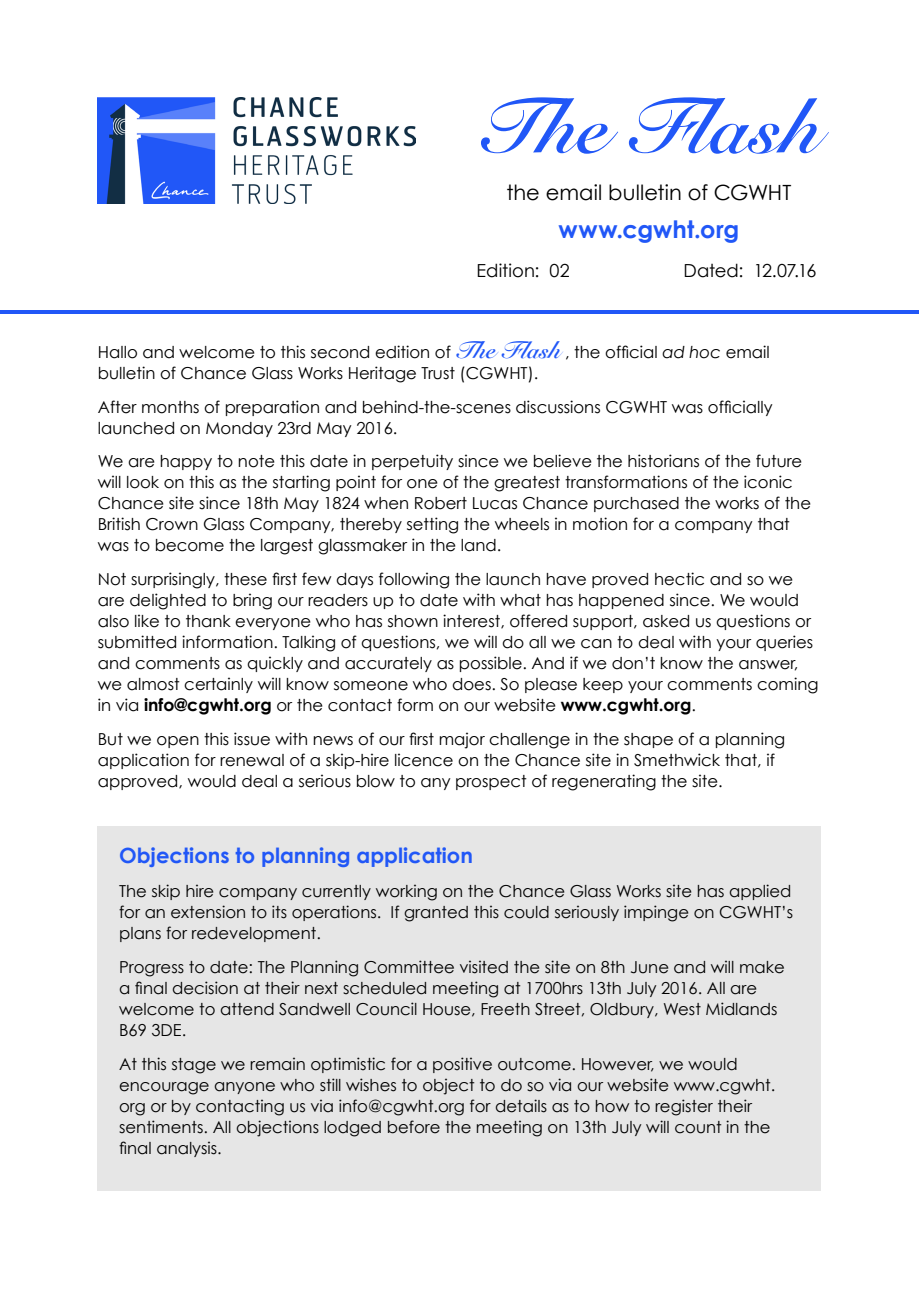
<style>
.page{position:relative;width:919px;height:1289px;background:#fff}
.page>*{position:absolute;margin:0;border:0;box-sizing:border-box;transform-origin:0 0}
.t1{font:700 78px "Snell Roundhand";letter-spacing:.005em;color:#2157f7}
.t2{font:700 24px "Century Gothic";letter-spacing:.005em;color:#2157f7}
.t3{font:700 21px "Century Gothic";color:#2157f7}
.t4{font:21px "Century Gothic";letter-spacing:.005em;color:#000}
.t5{font:18px "Century Gothic";letter-spacing:-.02em;color:#000}
.t6{font:18px "Century Gothic";color:#000}
.t7{font:16.5px/21px "Century Gothic";color:#000}
.s1{font-family:"Snell Roundhand";font-weight:700;font-size:24px;color:#2157f7}
.s2{font-style:italic}
.s3{font-weight:700;font-size:17.25px}
</style>
<div class="page">
<div style="left:97px;top:826px;width:724px;height:365px;background:#e6e6e6"></div>
<hr style="left:0;top:310px;width:918px;height:4px;background:#2157f7">
<img style="left:98px;top:98px;width:317px;height:106px">
<h1 class="t1" style="left:477px;top:79px;width:344px">The Flash</h1>
<p class="t4" style="left:506px;top:180px;width:286px">the email bulletin of CGWHT</p>
<h2 class="t2" style="left:558px;top:214px;width:182px">www.cgwht.org</h2>
<p class="t6" style="left:476px;top:260px;width:95px">Edition: 02</p>
<p class="t5" style="left:683px;top:260px;width:134px">Dated: 12.07.16</p>
<p class="t7" style="left:98px;top:341px;width:673px">Hallo and welcome to this second edition of <span class="s1">The Flash</span> , the official <span class="s2">ad hoc</span> email bulletin of Chance Glass Works Heritage Trust (CGWHT).</p>
<p class="t7" style="left:98px;top:396px;width:676px">After months of preparation and behind-the-scenes discussions CGWHT was officially launched on Monday 23rd May 2016.</p>
<p class="t7" style="left:98px;top:450px;width:714px">We are happy to note this date in perpetuity since we believe the historians of the future will look on this as the starting point for one of the greatest transformations of the iconic Chance site since 18th May 1824 when Robert Lucas Chance purchased the works of the British Crown Glass Company, thereby setting the wheels in motion for a company that was to become the largest glassmaker in the land.</p>
<p class="t7" style="left:98px;top:568px;width:722px">Not surprisingly, these first few days following the launch have proved hectic and so we are delighted to bring our readers up to date with what has happened since. We would also like to thank everyone who has shown interest, offered support, asked us questions or submitted information. Talking of questions, we will do all we can to deal with your queries and comments as quickly and accurately as possible. And if we don’t know the answer, we almost certainly will know someone who does. So please keep your comments coming in via <span class="s3">info@cgwht.org</span> or the contact form on our website <span class="s3">www.cgwht.org</span>.</p>
<p class="t7" style="left:98px;top:728px;width:688px">But we open this issue with news of our first major challenge in the shape of a planning application for renewal of a skip-hire licence on the Chance site in Smethwick that, if approved, would deal a serious blow to any prospect of regenerating the site.</p>
<p class="t3" style="left:119px;top:842px;width:355px">Objections to planning application</p>
<p class="t7" style="left:119px;top:880px;width:675px;text-align:justify">The skip hire company currently working on the Chance Glass Works site has applied for an extension to its operations. If granted this could seriously impinge on CGWHT’s plans for redevelopment.</p>
<p class="t7" style="left:119px;top:956px;width:667px">Progress to date: The Planning Committee visited the site on 8th June and will make a final decision at their next scheduled meeting at 1700hrs 13th July 2016. All are welcome to attend Sandwell Council House, Freeth Street, Oldbury, West Midlands B69 3DE.</p>
<p class="t7" style="left:119px;top:1052px;width:657px">At this stage we remain optimistic for a positive outcome. However, we would encourage anyone who still wishes to object to do so via our website www.cgwht. org or by contacting us via info@cgwht.org for details as to how to register their sentiments. All objections lodged before the meeting on 13th July will count in the final analysis.</p>
</div>
